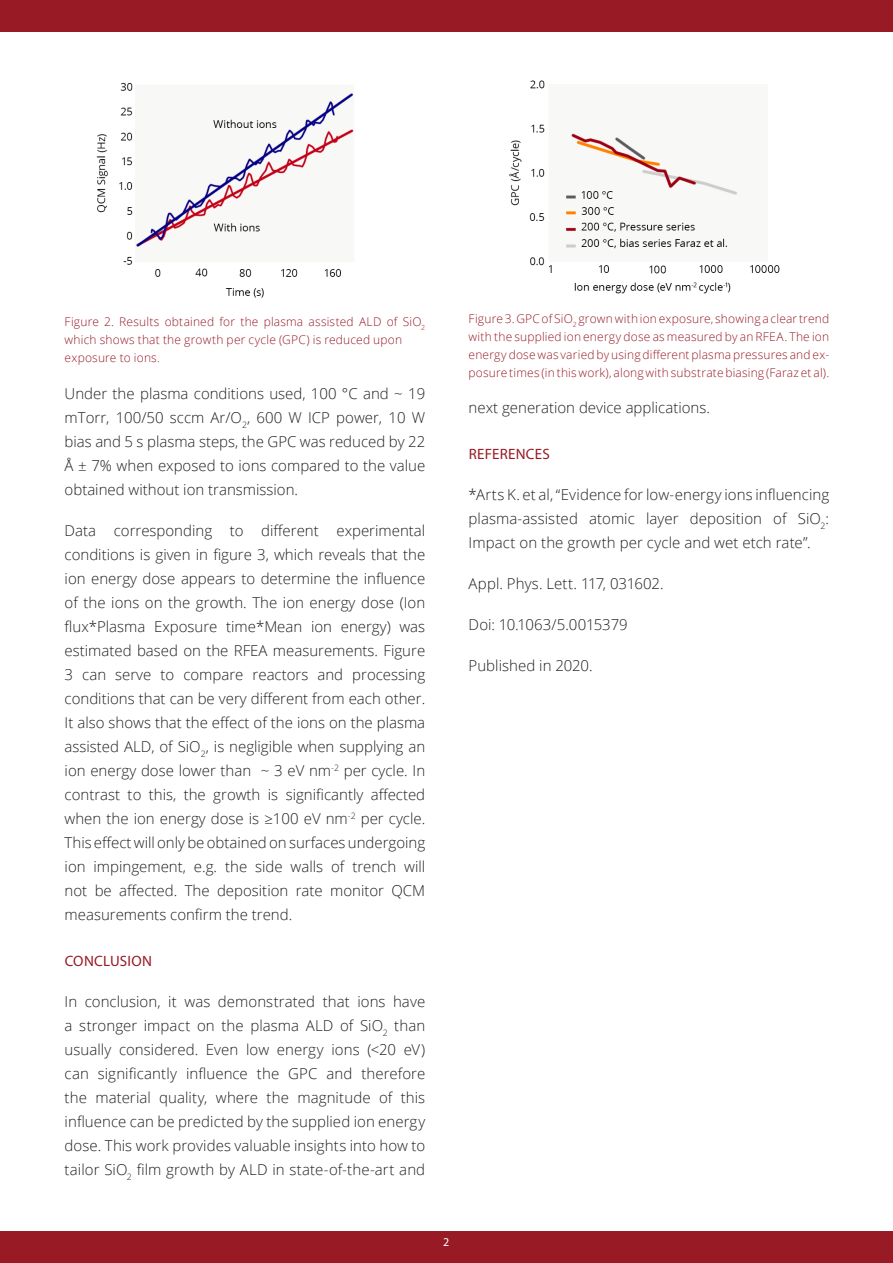
<style>
.page{position:relative;width:893px;height:1263px;background:#fff}
.page>*{position:absolute;margin:0;border:0;box-sizing:border-box;transform-origin:0 0}
.AppNote-Body{font:300 15px/24px "Open Sans";color:#231f20;text-align:justify}
.Footnote{font:15px "Myriad Pro";letter-spacing:.015em;color:#981a25}
.Footnote-2{font:300 12px/18px "Open Sans";letter-spacing:.015em;color:#981a25}
.Footnote-3{font:12px "Myriad Pro";color:#fff}
.s1{color:#8a2f34}
</style>
<div class="page">
<div style="left:0;top:0;width:893px;height:32px;background:#981a25"></div>
<div style="left:0;top:1231px;width:893px;height:32px;background:#981a25"></div>
<img style="left:96px;top:82px;width:258px;height:216px">
<img style="left:509px;top:80px;width:271px;height:214px">
<p class="Footnote-2" style="left:65px;top:313px;width:362px">Figure 2. Results obtained for the plasma assisted ALD of SiO<sub>2 </sub>which shows that the growth per cycle (GPC) is reduced upon exposure to ions<span class="s1">.</span></p>
<p class="AppNote-Body" style="left:65px;top:381px;width:362px">Under the plasma conditions used, 100 °C and ~ 19 mTorr, 100/50 sccm Ar/O<sub>2</sub>, 600 W ICP power, 10 W bias and 5 s plasma steps, the GPC was reduced by 22<br>Å ± 7% when exposed to ions compared to the value obtained without ion transmission.</p>
<p class="AppNote-Body" style="left:65px;top:518px;width:362px">Data corresponding to different experimental conditions is given in figure 3, which reveals that the ion energy dose appears to determine the influence of the ions on the growth. The ion energy dose (Ion flux*Plasma Exposure time*Mean ion energy) was estimated based on the RFEA measurements. Figure 3 can serve to compare reactors and processing conditions that can be very different from each other.<br>It also shows that the effect of the ions on the plasma assisted ALD, of SiO<sub>2</sub>, is negligible when supplying an ion energy dose lower than ~ 3 eV nm<sup>-2</sup> per cycle. In contrast to this, the growth is significantly affected when the ion energy dose is ≥100 eV nm<sup>-2</sup> per cycle.<br>This effect will only be obtained on surfaces undergoing ion impingement, e.g. the side walls of trench will not be affected. The deposition rate monitor QCM measurements confirm the trend.</p>
<p class="Footnote" style="left:65px;top:951px;width:89px">CONCLUSION</p>
<p class="AppNote-Body" style="left:65px;top:989px;width:362px">In conclusion, it was demonstrated that ions have a stronger impact on the plasma ALD of SiO<sub>2</sub> than usually considered. Even low energy ions (&lt;20 eV) can significantly influence the GPC and therefore the material quality, where the magnitude of this influence can be predicted by the supplied ion energy dose. This work provides valuable insights into how to tailor SiO<sub>2</sub> film growth by ALD in state-of-the-art and</p>
<p class="Footnote-2" style="left:469px;top:309px;width:362px;text-align:justify">Figure 3. GPC of SiO<sub>2</sub> grown with ion exposure, showing a clear trend with the supplied ion energy dose as measured by an RFEA. The ion energy dose was varied by using different plasma pressures and ex&shy;posure times (in this work), along with substrate biasing (Faraz et al)<span class="s1">.</span></p>
<p class="AppNote-Body" style="left:469px;top:396px;width:243px">next generation device applications.</p>
<p class="Footnote" style="left:469px;top:445px;width:83px">REFERENCES</p>
<p class="AppNote-Body" style="left:469px;top:482px;width:362px">*Arts K. et al, “Evidence for low-energy ions influencing plasma-assisted atomic layer deposition of SiO<sub>2</sub>:<br>Impact on the growth per cycle and wet etch rate”.</p>
<p class="AppNote-Body" style="left:469px;top:571px;width:197px">Appl. Phys. Lett. 117, 031602.</p>
<p class="AppNote-Body" style="left:469px;top:612px;width:161px">Doi: 10.1063/5.0015379</p>
<p class="AppNote-Body" style="left:469px;top:653px;width:126px">Published in 2020.</p>
<p class="Footnote-3" style="left:443px;top:1234px;width:8px">2</p>
</div>
